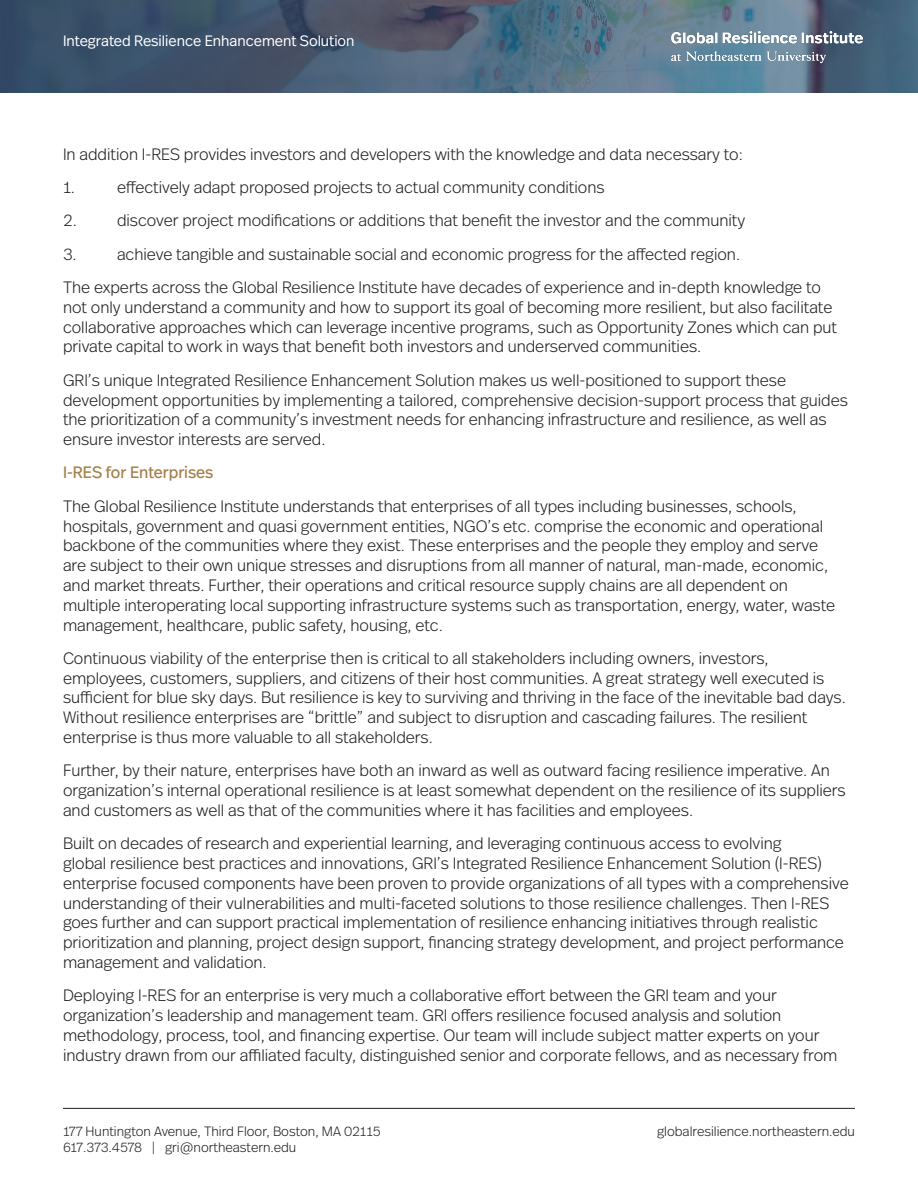
<style>
.page{position:relative;width:918px;height:1188px;background:#fff}
.page>*{position:absolute;margin:0;border:0;box-sizing:border-box;transform-origin:0 0}
.t1{font:300 16.5px/19.8px "Real Head Pro";color:#231f20}
.t2{font:16.5px "Real Head Pro";color:#a4804a}
.t3{font:300 15px "Real Head Pro";color:#fff}
.t4{font:300 13.5px "Real Head Pro";color:#231f20}
</style>
<div class="page">
<img style="left:0;top:0;width:918px;height:92px">
<img style="left:671px;top:31px;width:192px;height:33px">
<hr style="left:63px;top:1108px;width:792px;height:1px;background:#231f20">
<p class="t3" style="left:63px;top:30px;width:293px">Integrated Resilience Enhancement Solution</p>
<p class="t1" style="left:63px;top:143px;width:681px">In addition I-RES provides investors and developers with the knowledge and data necessary to:</p>
<p class="t1" style="left:63px;top:177px;width:14px">1.</p>
<p class="t1" style="left:117px;top:177px;width:489px">effectively adapt proposed projects to actual community conditions</p>
<p class="t1" style="left:63px;top:210px;width:15px">2.</p>
<p class="t1" style="left:117px;top:210px;width:630px">discover project modifications or additions that benefit the investor and the community</p>
<p class="t1" style="left:63px;top:243px;width:15px">3.</p>
<p class="t1" style="left:117px;top:243px;width:625px">achieve tangible and sustainable social and economic progress for the affected region.</p>
<p class="t1" style="left:63px;top:277px;width:776px">The experts across the Global Resilience Institute have decades of experience and in-depth knowledge to not only understand a community and how to support its goal of becoming more resilient, but also facilitate collaborative approaches which can leverage incentive programs, such as Opportunity Zones which can put private capital to work in ways that benefit both investors and underserved communities.</p>
<p class="t1" style="left:63px;top:369px;width:786px">GRI’s unique Integrated Resilience Enhancement Solution makes us well-positioned to support these development opportunities by implementing a tailored, comprehensive decision-support process that guides the prioritization of a community’s investment needs for enhancing infrastructure and resilience, as well as ensure investor interests are served.</p>
<p class="t2" style="left:63px;top:461px;width:152px">I-RES for Enterprises</p>
<p class="t1" style="left:63px;top:495px;width:774px">The Global Resilience Institute understands that enterprises of all types including businesses, schools, hospitals, government and quasi government entities, NGO’s etc. comprise the economic and operational backbone of the communities where they exist. These enterprises and the people they employ and serve are subject to their own unique stresses and disruptions from all manner of natural, man-made, economic, and market threats. Further, their operations and critical resource supply chains are all dependent on multiple interoperating local supporting infrastructure systems such as transportation, energy, water, waste management, healthcare, public safety, housing, etc.</p>
<p class="t1" style="left:63px;top:647px;width:784px">Continuous viability of the enterprise then is critical to all stakeholders including owners, investors, employees, customers, suppliers, and citizens of their host communities. A great strategy well executed is sufficient for blue sky days. But resilience is key to surviving and thriving in the face of the inevitable bad days.<br>Without resilience enterprises are “brittle” and subject to disruption and cascading failures. The resilient enterprise is thus more valuable to all stakeholders.</p>
<p class="t1" style="left:63px;top:760px;width:784px">Further, by their nature, enterprises have both an inward as well as outward facing resilience imperative. An organization’s internal operational resilience is at least somewhat dependent on the resilience of its suppliers and customers as well as that of the communities where it has facilities and employees.</p>
<p class="t1" style="left:63px;top:833px;width:787px">Built on decades of research and experiential learning, and leveraging continuous access to evolving<br>global resilience best practices and innovations, GRI’s Integrated Resilience Enhancement Solution (I-RES) enterprise focused components have been proven to provide organizations of all types with a comprehensive understanding of their vulnerabilities and multi-faceted solutions to those resilience challenges. Then I-RES goes further and can support practical implementation of resilience enhancing initiatives through realistic prioritization and planning, project design support, financing strategy development, and project performance management and validation.</p>
<p class="t1" style="left:63px;top:985px;width:776px">Deploying I-RES for an enterprise is very much a collaborative effort between the GRI team and your organization’s leadership and management team. GRI offers resilience focused analysis and solution methodology, process, tool, and financing expertise. Our team will include subject matter experts on your industry drawn from our affiliated faculty, distinguished senior and corporate fellows, and as necessary from</p>
<p class="t4" style="left:63px;top:1122px;width:319px">177 Huntington Avenue, Third Floor, Boston, MA 02115</p>
<p class="t4" style="left:657px;top:1122px;width:199px">globalresilience.northeastern.edu</p>
<p class="t4" style="left:63px;top:1138px;width:235px">617.373.4578 | gri@northeastern.edu</p>
</div>
